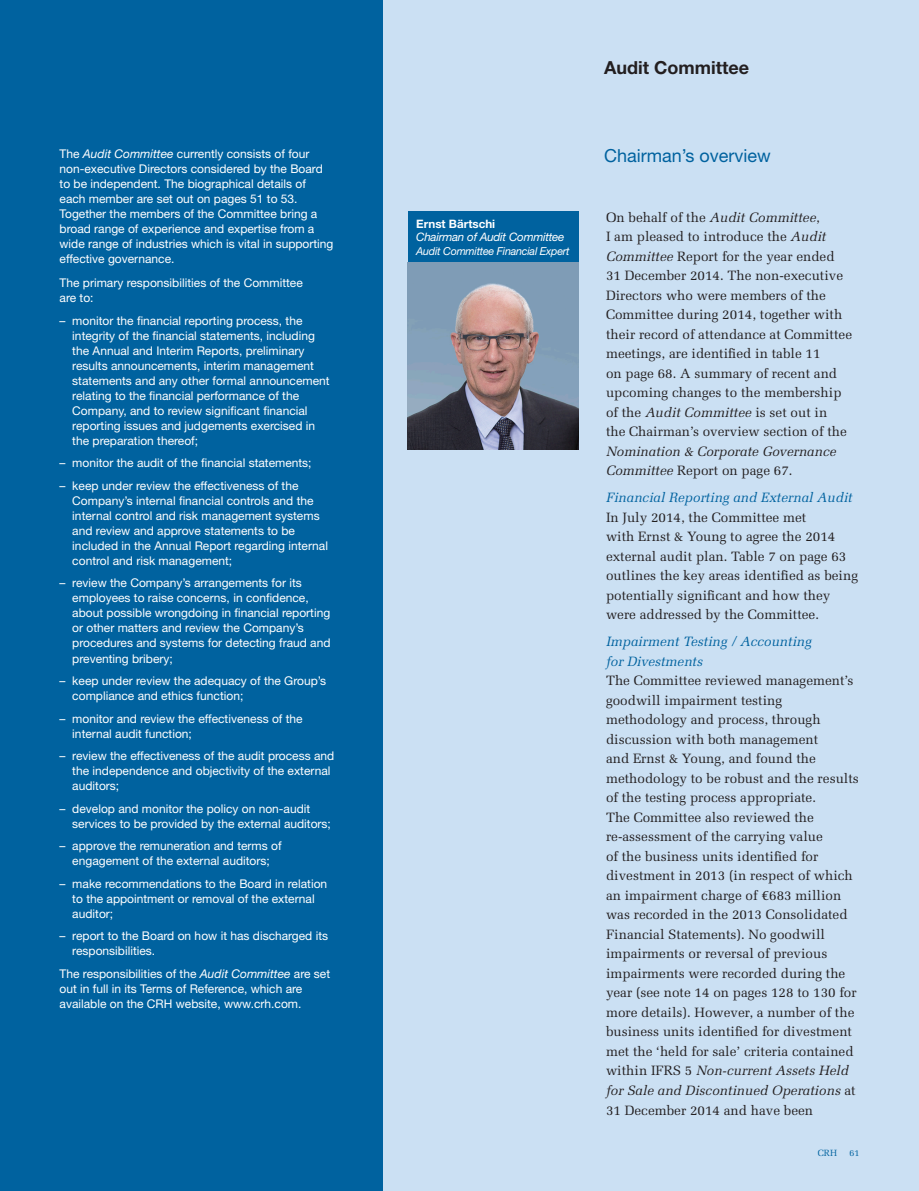
<style>
.page{position:relative;width:919px;height:1191px;background:#fff}
.page>*{position:absolute;margin:0;border:0;box-sizing:border-box;transform-origin:0 0}
.t1{font:18px "Helvetica Neue LT";color:#00629f}
.t2{font:700 18px "Helvetica Neue LT";color:#231f20}
.Body_Mel_7_75_on_10{font:13.5px/19.5px "Melior LT Pro";color:#231f20}
.Subs_Mel_Ital_9_on_1{font:italic 13.5px/19.5px "Melior LT Pro";color:#00629f}
.TABLE_ROMAN_7_75_on{font:12px/15px "Helvetica Neue LT";color:#fff}
.t3{font:italic 11.7px/13.5px "Helvetica Neue LT Std";letter-spacing:-.02em;color:#fff}
.t4{font:italic 10.95px "Helvetica Neue LT Std";letter-spacing:-.02em;color:#fff}
.t5{font:9px "Melior LT Pro";color:#00629f}
.s1{font-family:"Helvetica Neue LT Std";font-style:italic}
.s2{font-family:"Helvetica Neue LT";font-weight:700;font-style:normal}
.s3{font-style:italic}
</style>
<div class="page">
<div style="left:0;top:0;width:383px;height:1191px;background:#00629f"></div>
<div style="left:383px;top:0;width:535px;height:1191px;background:#cbe0f3"></div>
<div style="left:407px;top:212px;width:171px;height:51px;background:#00629f"></div>
<img style="left:407px;top:263px;width:171px;height:187px">
<p class="TABLE_ROMAN_7_75_on" style="left:60px;top:146px;width:275px">The <span class="s1">Audit Committee</span> currently consists of four non-executive Directors considered by the Board to be independent. The biographical details of each member are set out on pages 51 to 53.<br>Together the members of the Committee bring a broad range of experience and expertise from a wide range of industries which is vital in supporting effective governance.</p>
<p class="TABLE_ROMAN_7_75_on" style="left:60px;top:275px;width:245px">The primary responsibilities of the Committee are to:</p>
<p class="TABLE_ROMAN_7_75_on" style="left:72px;top:313px;width:259px;text-indent:-13px">– monitor the fi nancial reporting process, the integrity of the fi nancial statements, including the Annual and Interim Reports, preliminary results announcements, interim management statements and any other formal announcement relating to the fi nancial performance of the Company, and to review significant fi nancial reporting issues and judgements exercised in the preparation thereof;</p>
<p class="TABLE_ROMAN_7_75_on" style="left:60px;top:455px;width:253px">– monitor the audit of the fi nancial statements;</p>
<p class="TABLE_ROMAN_7_75_on" style="left:72px;top:478px;width:257px;text-indent:-13px">– keep under review the effectiveness of the Company’s internal fi nancial controls and the internal control and risk management systems and review and approve statements to be included in the Annual Report regarding internal control and risk management;</p>
<p class="TABLE_ROMAN_7_75_on" style="left:72px;top:575px;width:260px;text-indent:-13px">– review the Company’s arrangements for its employees to raise concerns, in confidence, about possible wrongdoing in fi nancial reporting or other matters and review the Company’s procedures and systems for detecting fraud and preventing bribery;</p>
<p class="TABLE_ROMAN_7_75_on" style="left:72px;top:673px;width:255px;text-indent:-13px">– keep under review the adequacy of the Group’s compliance and ethics function;</p>
<p class="TABLE_ROMAN_7_75_on" style="left:72px;top:710px;width:232px;text-indent:-13px">– monitor and review the effectiveness of the internal audit function;</p>
<p class="TABLE_ROMAN_7_75_on" style="left:72px;top:748px;width:263px;text-indent:-13px">– review the effectiveness of the audit process and the independence and objectivity of the external auditors;</p>
<p class="TABLE_ROMAN_7_75_on" style="left:72px;top:800px;width:260px;text-indent:-13px">– develop and monitor the policy on non-audit services to be provided by the external auditors;</p>
<p class="TABLE_ROMAN_7_75_on" style="left:60px;top:838px;width:223px;text-align:center">– approve the remuneration and terms of engagement of the external auditors;</p>
<p class="TABLE_ROMAN_7_75_on" style="left:72px;top:875px;width:256px;text-indent:-13px">– make recommendations to the Board in relation to the appointment or removal of the external auditor;</p>
<p class="TABLE_ROMAN_7_75_on" style="left:72px;top:928px;width:257px;text-indent:-13px">– report to the Board on how it has discharged its responsibilities.</p>
<p class="TABLE_ROMAN_7_75_on" style="left:60px;top:965px;width:272px">The responsibilities of the <span class="s1">Audit Committee</span> are set out in full in its Terms of Reference, which are available on the CRH website, www.crh.com.</p>
<p class="t3" style="left:416px;top:216px;width:150px"><span class="s2">Ernst Bärtschi<br></span>Chairman of Audit Committee</p>
<p class="t4" style="left:416px;top:244px;width:155px">Audit Committee Financial Expert</p>
<p class="t2" style="left:604px;top:57px;width:146px">Audit Committee</p>
<p class="t1" style="left:604px;top:144px;width:168px">Chairman’s overview</p>
<p class="Body_Mel_7_75_on_10" style="left:606px;top:207px;width:247px">On behalf of the <span class="s3">Audit Committee</span>,<br>I am pleased to introduce the <span class="s3">Audit Committee</span> Report for the year ended 31 December 2014. The non-executive Directors who were members of the Committee during 2014, together with their record of attendance at Committee meetings, are identified in table 11<br>on page 68. A summary of recent and upcoming changes to the membership of the <span class="s3">Audit Committee</span> is set out in<br>the Chairman’s overview section of the <span class="s3">Nomination</span> <span class="s3">&amp;</span> <span class="s3">Corporate Governance Committee</span> Report on page 67.</p>
<p class="Subs_Mel_Ital_9_on_1" style="left:606px;top:488px;width:248px">Financial Reporting and External Audit</p>
<p class="Body_Mel_7_75_on_10" style="left:606px;top:507px;width:253px">In July 2014, the Committee met<br>with Ernst &amp; Young to agree the 2014 external audit plan. Table 7 on page 63 outlines the key areas identified as being potentially significant and how they were addressed by the Committee.</p>
<p class="Subs_Mel_Ital_9_on_1" style="left:606px;top:632px;width:207px">Impairment Testing / Accounting for Divestments</p>
<p class="Body_Mel_7_75_on_10" style="left:606px;top:671px;width:254px">The Committee reviewed management’s goodwill impairment testing methodology and process, through discussion with both management<br>and Ernst &amp; Young, and found the methodology to be robust and the results of the testing process appropriate.<br>The Committee also reviewed the re-assessment of the carrying value<br>of the business units identified for divestment in 2013 (in respect of which an impairment charge of €683 million was recorded in the 2013 Consolidated Financial Statements). No goodwill impairments or reversal of previous impairments were recorded during the year (see note 14 on pages 128 to 130 for more details). However, a number of the business units identified for divestment met the ‘held for sale’ criteria contained within IFRS 5 <span class="s3">Non-current Assets Held for Sale and Discontinued Operations</span> at 31 December 2014 and have been</p>
<p class="t5" style="left:817px;top:1147px;width:21px">CRH</p>
<p class="t5" style="left:849px;top:1147px;width:12px">61</p>
</div>
